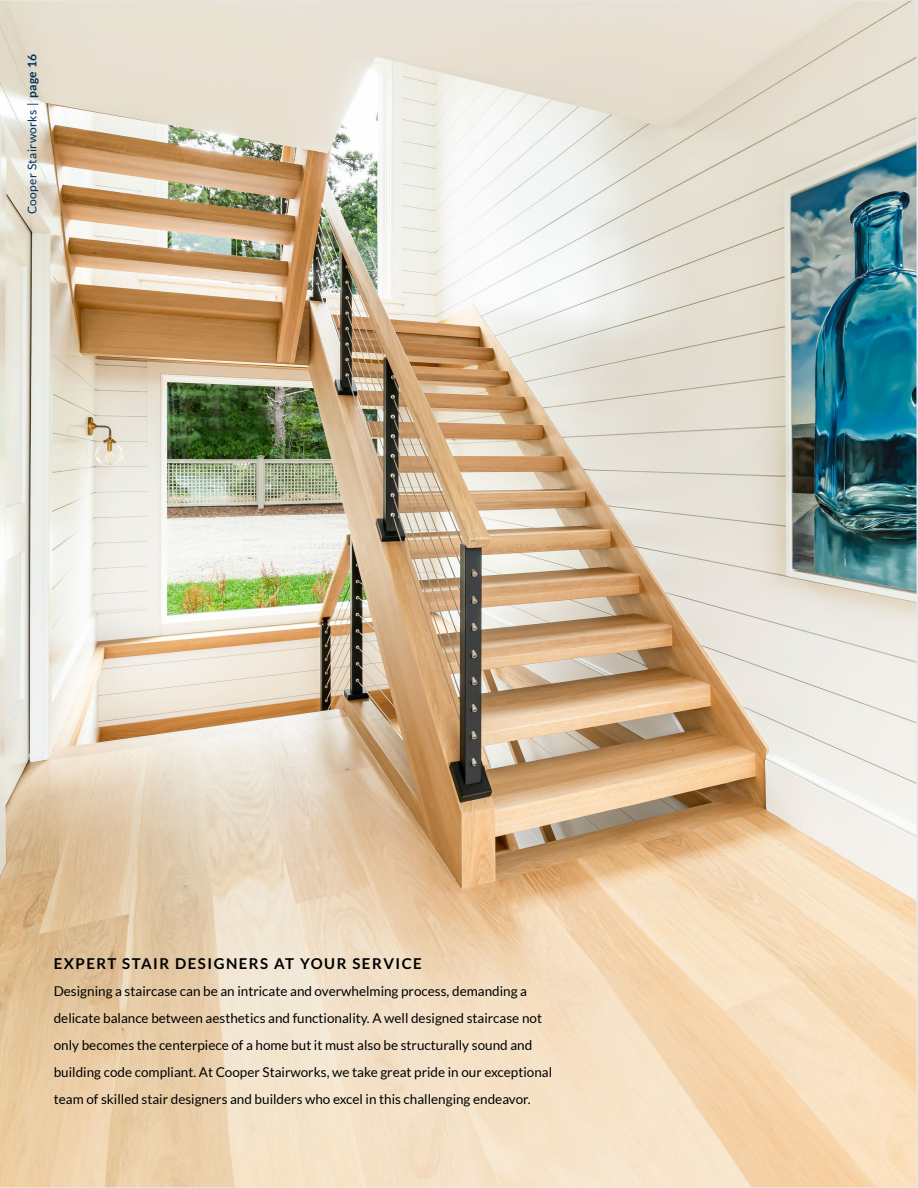
<style>
.page{position:relative;width:918px;height:1188px;background:#fff}
.page>*{position:absolute;margin:0;border:0;box-sizing:border-box;transform-origin:0 0}
.t1{font:700 15px "Lato";letter-spacing:.1em;color:#000}
.t2{font:13.5px/27px "Lato";color:#000}
.t3{font:12px "Lato";letter-spacing:.025em;color:#00305e}
.s1{font-weight:700}
</style>
<div class="page">
<img style="left:0;top:0;width:918px;height:1188px">
<p class="t3" style="left:26px;top:214px;width:162px;rotate:-90deg">Cooper Stairworks | <span class="s1">page 16</span></p>
<p class="t1" style="left:54px;top:955px;width:370px">EXPERT STAIR DESIGNERS AT YOUR SERVICE</p>
<p class="t2" style="left:54px;top:977px;width:500px">Designing a staircase can be an intricate and overwhelming process, demanding a delicate balance between aesthetics and functionality. A well designed staircase not only becomes the centerpiece of a home but it must also be structurally sound and building code compliant. At Cooper Stairworks, we take great pride in our exceptional team of skilled stair designers and builders who excel in this challenging endeavor.</p>
</div>
